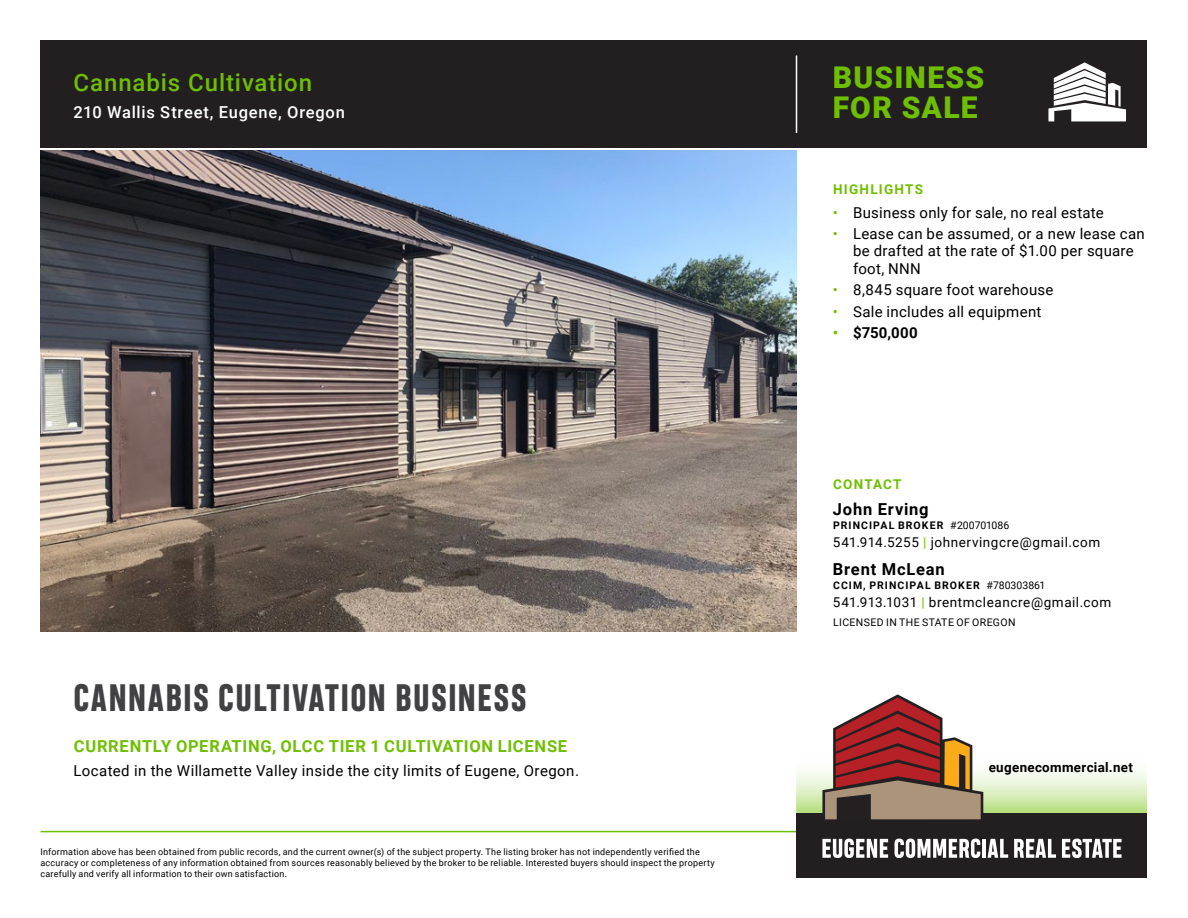
<style>
.page{position:relative;width:1188px;height:918px;background:#fff}
.page>*{position:absolute;margin:0;border:0;box-sizing:border-box;transform-origin:0 0}
.t1{font:800 36px "Heading Pro";letter-spacing:.03em;color:#414042}
.t2{font:900 30px/30px "Roboto";letter-spacing:.04em;color:#6ebf00}
.t3{font:500 24px "Roboto";letter-spacing:.04em;color:#6ebf00}
.t4{font:700 16.5px "Roboto";letter-spacing:.045em;color:#6ebf00}
.t5{font:500 16.5px "Roboto";letter-spacing:.045em;color:#fff}
.t6{font:700 16.5px "Roboto";letter-spacing:.045em;color:#000}
.t7{font:15px/17.2px "Roboto";letter-spacing:.02em;color:#000}
.t8{font:700 15px "Roboto";letter-spacing:.015em;color:#000}
.t9{font:13.5px "Roboto";letter-spacing:.04em;color:#000}
.t10{font:700 13.5px "Roboto";letter-spacing:.09em;color:#6ebf00}
.t11{font:700 13.35px "Roboto";letter-spacing:.025em;color:#000}
.t12{font:700 10.5px "Roboto";letter-spacing:.1em;color:#000}
.t13{font:10.5px "Roboto";letter-spacing:.035em;color:#000}
.t14{font:9px/10.8px "Roboto";letter-spacing:.025em;color:#000}
.s1{color:#6ebf00}
.s2{font-weight:400}
</style>
<div class="page">
<div style="left:40px;top:40px;width:1108px;height:108px;background:#231f20"></div>
<img style="left:40px;top:151px;width:756px;height:481px">
<hr style="left:796px;top:56px;width:1px;height:77px;background:#fff">
<hr style="left:40px;top:831px;width:756px;height:1px;background:#6ebf00">
<svg style="left:1048px;top:62px;width:78px;height:59px"></svg>
<div style="left:796px;top:813px;width:352px;height:65px;background:#231f20"></div>
<svg style="left:796px;top:771px;width:351px;height:42px;background:#daeec0"></svg>
<svg style="left:822px;top:694px;width:161px;height:126px"></svg>
<svg style="left:822px;top:839px;width:66px;height:19px"></svg>
<svg style="left:895px;top:839px;width:85px;height:19px"></svg>
<hr style="left:983px;top:839px;width:3px;height:19px;background:#fff">
<svg style="left:988px;top:839px;width:20px;height:19px"></svg>
<svg style="left:1014px;top:839px;width:42px;height:19px"></svg>
<svg style="left:1062px;top:839px;width:60px;height:19px"></svg>
<h3 class="t3" style="left:74px;top:66px;width:240px">Cannabis Cultivation</h3>
<h3 class="t5" style="left:74px;top:100px;width:273px">210 Wallis Street, Eugene, Oregon</h3>
<h1 class="t1" style="left:74px;top:676px;width:455px">CANNABIS CULTIVATION BUSINESS</h1>
<h3 class="t4" style="left:74px;top:734px;width:495px">CURRENTLY OPERATING, OLCC TIER 1 CULTIVATION LICENSE</h3>
<h3 class="t7" style="left:74px;top:762px;width:507px">Located in the Willamette Valley inside the city limits of Eugene, Oregon.</h3>
<p class="t14" style="left:40px;top:846px;width:676px">Information above has been obtained from public records, and the current owner(s) of the subject property. The listing broker has not independently verified the accuracy or completeness of any information obtained from sources reasonably believed by the broker to be reliable. Interested buyers should inspect the property carefully and verify all information to their own satisfaction.</p>
<h2 class="t2" style="left:833px;top:61px;width:153px">BUSINESS<br>FOR SALE</h2>
<h3 class="t10" style="left:833px;top:179px;width:91px">HIGHLIGHTS</h3>
<h3 class="t7" style="left:833px;top:203px;width:272px"><span class="s1">•</span> Business only for sale, no real estate</h3>
<h3 class="t7" style="left:853px;top:225px;width:293px;text-indent:-20px"><span class="s1">•</span> Lease can be assumed, or a new lease can be drafted at the rate of $1.00 per square foot, NNN</h3>
<h3 class="t7" style="left:833px;top:281px;width:222px"><span class="s1">•</span> 8,845 square foot warehouse</h3>
<h3 class="t7" style="left:833px;top:302px;width:210px"><span class="s1">•</span> Sale includes all equipment</h3>
<h3 class="t8" style="left:833px;top:323px;width:86px"><span class="s1">•</span> $750,000</h3>
<h3 class="t10" style="left:833px;top:475px;width:70px">CONTACT</h3>
<h3 class="t6" style="left:833px;top:498px;width:97px">John Erving</h3>
<p class="t12" style="left:833px;top:518px;width:178px">PRINCIPAL BROKER <span class="s2">#200701086</span></p>
<h3 class="t9" style="left:833px;top:533px;width:269px">541.914.5255 <span class="s1">|</span> johnervingcre@gmail.com</h3>
<h3 class="t6" style="left:833px;top:558px;width:113px">Brent McLean</h3>
<p class="t12" style="left:833px;top:577px;width:214px">CCIM, PRINCIPAL BROKER <span class="s2">#780303861</span></p>
<h3 class="t9" style="left:833px;top:593px;width:280px">541.913.1031 <span class="s1">|</span> brentmcleancre@gmail.com</h3>
<p class="t13" style="left:833px;top:615px;width:184px">LICENSED IN THE STATE OF OREGON</p>
<h3 class="t11" style="left:989px;top:758px;width:146px">eugenecommercial.net</h3>
</div>
